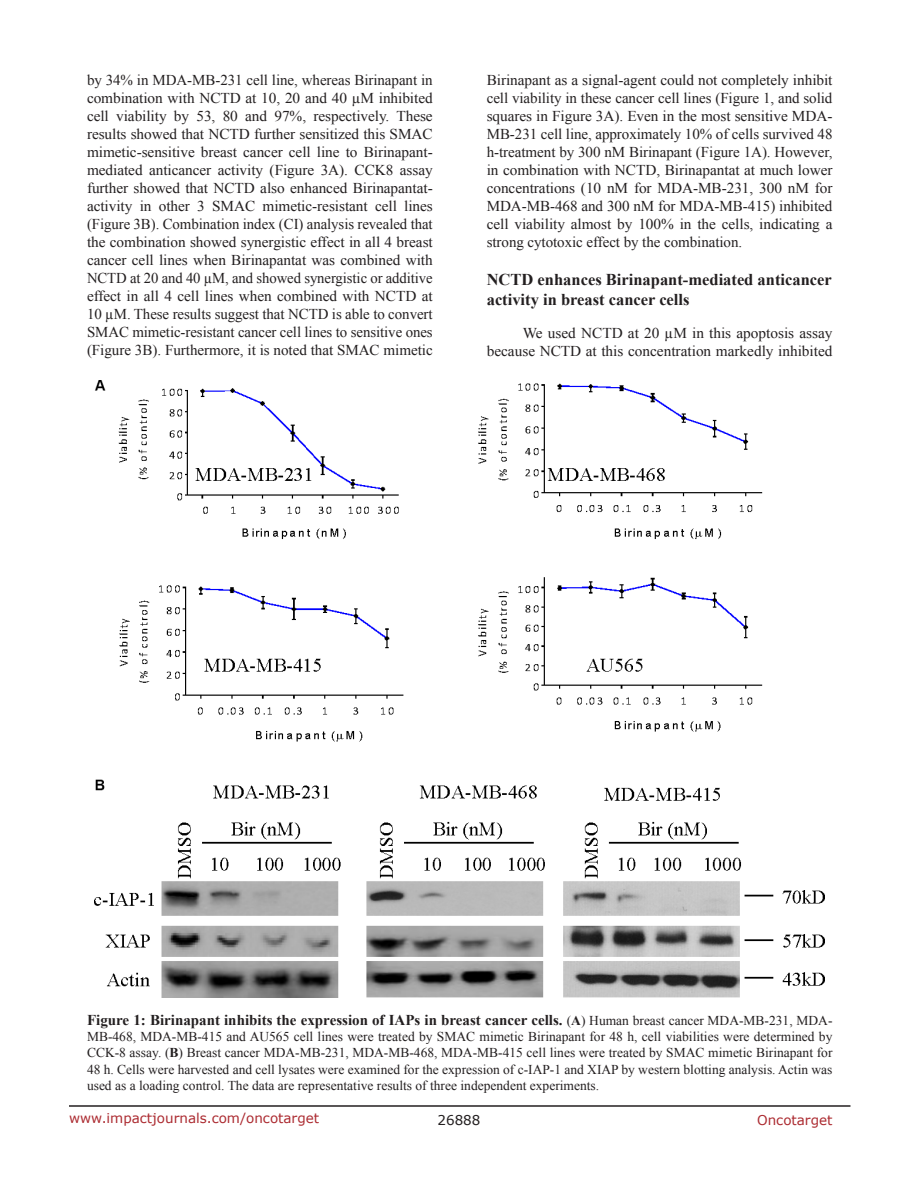
<style>
.page{position:relative;width:918px;height:1188px;background:#fff}
.page>*{position:absolute;margin:0;border:0;box-sizing:border-box;transform-origin:0 0}
.SubHeading_middle{font:700 16.5px/19.8px "Times New Roman";color:#231f20}
.BodyText{font:15px/18px "Times New Roman";letter-spacing:-.005em;color:#231f20;text-align:justify}
.FigureText{font:700 15px "Times New Roman";color:#231f20}
.FigureText-2{font:13.5px/16.2px "Times New Roman";color:#231f20;text-align:justify}
.t1{font:13.5px "Verdana";color:#ac2b31}
.t2{font:13.5px "Verdana";color:#231f20}
.s1{font-weight:400;font-size:13.5px}
.s2{font-size:13.5px}
.s3{font-weight:700}
</style>
<div class="page">
<hr style="left:69px;top:1105px;width:781px;height:2px;background:#231f20">
<img style="left:95px;top:380px;width:730px;height:617px">
<p class="BodyText" style="left:87px;top:71px;width:347px">by 34% in MDA-MB-231 cell line, whereas Birinapant in combination with NCTD at 10, 20 and 40 µM inhibited cell viability by 53, 80 and 97%, respectively. These results showed that NCTD further sensitized this SMAC mimetic-sensitive breast cancer cell line to Birinapant&shy;mediated anticancer activity (Figure 3A). CCK8 assay further showed that NCTD also enhanced Birinapantat&shy;activity in other 3 SMAC mimetic-resistant cell lines (Figure 3B). Combination index (CI) analysis revealed that the combination showed synergistic effect in all 4 breast cancer cell lines when Birinapantat was combined with NCTD at 20 and 40 µM, and showed synergistic or additive effect in all 4 cell lines when combined with NCTD at 10 µM. These results suggest that NCTD is able to convert SMAC mimetic-resistant cancer cell lines to sensitive ones (Figure 3B). Furthermore, it is noted that SMAC mimetic</p>
<p class="BodyText" style="left:487px;top:71px;width:347px">Birinapant as a signal-agent could not completely inhibit cell viability in these cancer cell lines (Figure 1, and solid squares in Figure 3A). Even in the most sensitive MDA-MB-231 cell line, approximately 10% of cells survived 48 h-treatment by 300 nM Birinapant (Figure 1A). However, in combination with NCTD, Birinapantat at much lower concentrations (10 nM for MDA-MB-231, 300 nM for MDA-MB-468 and 300 nM for MDA-MB-415) inhibited cell viability almost by 100% in the cells, indicating a strong cytotoxic effect by the combination.</p>
<p class="SubHeading_middle" style="left:487px;top:269px;width:347px">NCTD enhances Birinapant-mediated anticancer activity in breast cancer cells</p>
<p class="BodyText" style="left:487px;top:324px;width:347px;text-align:right">We used NCTD at 20 µM in this apoptosis assay because NCTD at this concentration markedly inhibited</p>
<p class="FigureText" style="left:87px;top:1010px;width:747px">Figure 1: Birinapant inhibits the expression of IAPs in breast cancer cells. <span class="s1">(</span><span class="s2">A</span><span class="s1">) Human breast cancer MDA-MB-231, MDA-</span></p>
<p class="FigureText-2" style="left:87px;top:1028px;width:747px">MB-468, MDA-MB-415 and AU565 cell lines were treated by SMAC mimetic Birinapant for 48 h, cell viabilities were determined by CCK-8 assay. (<span class="s3">B</span>) Breast cancer MDA-MB-231, MDA-MB-468, MDA-MB-415 cell lines were treated by SMAC mimetic Birinapant for 48 h. Cells were harvested and cell lysates were examined for the expression of c-IAP-1 and XIAP by western blotting analysis. Actin was used as a loading control. The data are representative results of three independent experiments.</p>
<p class="t1" style="left:69px;top:1109px;width:252px">www.impactjournals.com/oncotarget</p>
<p class="t2" style="left:438px;top:1111px;width:44px">26888</p>
<p class="t1" style="left:757px;top:1111px;width:77px">Oncotarget</p>
</div>
